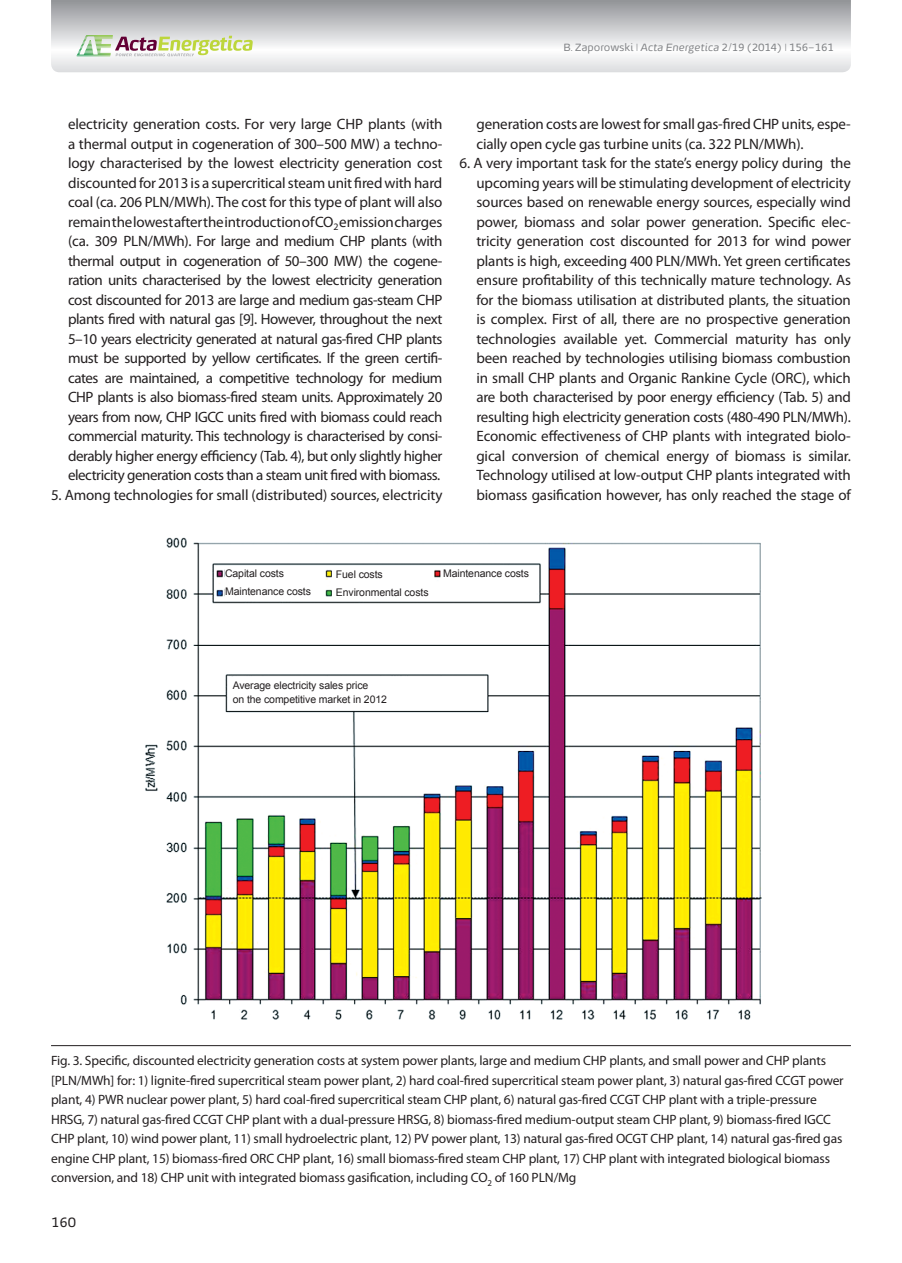
<style>
.page{position:relative;width:902px;height:1263px;background:#fff}
.page>*{position:absolute;margin:0;border:0;box-sizing:border-box;transform-origin:0 0}
.t1{font:15px/19.5px "Myriad Pro";letter-spacing:-.01em;color:#231f20;text-align:justify}
.t2{font:13.5px/19.5px "Myriad Pro";letter-spacing:-.01em;color:#231f20}
.t3{font:13.5px "Energa";color:#231f20}
.t4{font:10.5px/18px "Arial";letter-spacing:-.01em;color:#231f20}
.t5{font:10.5px "Energa";letter-spacing:-.01em;color:#808285}
.s1{font-style:italic}
</style>
<div class="page">
<svg style="left:51px;top:0;width:799px;height:72px"></svg>
<svg style="left:76px;top:35px;width:177px;height:21px"></svg>
<img style="left:145px;top:537px;width:617px;height:483px">
<hr style="left:51px;top:1045px;width:799px;height:1px;background:#231f20">
<div style="left:225px;top:566px;width:85px;height:33px;background:#fff"></div>
<div style="left:333px;top:570px;width:99px;height:29px;background:#fff"></div>
<div style="left:442px;top:568px;width:92px;height:30px;background:#fff"></div>
<div style="left:228px;top:677px;width:249px;height:30px;background:#fff"></div>
<p class="t5" style="left:563px;top:41px;width:272px">B. Zaporowski | <span class="s1">Acta Energetica</span> 2/19 (2014) | 156–161</p>
<p class="t1" style="left:68px;top:114px;width:376px">electricity generation costs. For very large CHP plants (with a thermal output in cogeneration of 300–500 MW) a techno&shy;logy characterised by the lowest electricity generation cost discounted for 2013 is a supercritical steam unit fired with hard coal (ca. 206 PLN/MWh). The cost for this type of plant will also remain the lowest after the introduction of CO<sub>2</sub> emission charges (ca. 309 PLN/MWh). For large and medium CHP plants (with thermal output in cogeneration of 50–300 MW) the cogene&shy;ration units characterised by the lowest electricity generation cost discounted for 2013 are large and medium gas-steam CHP plants fired with natural gas [9]. However, throughout the next 5–10 years electricity generated at natural gas-fired CHP plants must be supported by yellow certificates. If the green certifi&shy;cates are maintained, a competitive technology for medium CHP plants is also biomass-fired steam units. Approximately 20 years from now, CHP IGCC units fired with biomass could reach commercial maturity. This technology is characterised by consi&shy;derably higher energy efficiency (Tab. 4), but only slightly higher electricity generation costs than a steam unit fired with biomass.</p>
<p class="t1" style="left:51px;top:485px;width:393px">5. Among technologies for small (distributed) sources, electricity</p>
<p class="t1" style="left:476px;top:114px;width:376px">generation costs are lowest for small gas-fired CHP units, espe&shy;cially open cycle gas turbine units (ca. 322 PLN/MWh).</p>
<p class="t1" style="left:476px;top:153px;width:376px;text-indent:-17px">6. A very important task for the state’s energy policy during the upcoming years will be stimulating development of electricity sources based on renewable energy sources, especially wind power, biomass and solar power generation. Specific elec&shy;tricity generation cost discounted for 2013 for wind power plants is high, exceeding 400 PLN/MWh. Yet green certificates ensure profitability of this technically mature technology. As for the biomass utilisation at distributed plants, the situation is complex. First of all, there are no prospective generation technologies available yet. Commercial maturity has only been reached by technologies utilising biomass combustion in small CHP plants and Organic Rankine Cycle (ORC), which are both characterised by poor energy efficiency (Tab. 5) and resulting high electricity generation costs (480-490 PLN/MWh).<br>Economic effectiveness of CHP plants with integrated biolo&shy;gical conversion of chemical energy of biomass is similar.<br>Technology utilised at low-output CHP plants integrated with biomass gasification however, has only reached the stage of</p>
<p class="t4" style="left:225px;top:565px;width:87px">Capital costs<br>Maintenance costs</p>
<p class="t4" style="left:336px;top:566px;width:94px">Fuel costs<br>Environmental costs</p>
<p class="t4" style="left:443px;top:564px;width:87px">Maintenance costs</p>
<p class="t4" style="left:233px;top:679px;width:156px;line-height:13.5px">Average electricity sales price<br>on the competitive market in 2012</p>
<p class="t2" style="left:51px;top:1051px;width:794px">Fig. 3. Specific, discounted electricity generation costs at system power plants, large and medium CHP plants, and small power and CHP plants [PLN/MWh] for: 1) lignite-fired supercritical steam power plant, 2) hard coal-fired supercritical steam power plant, 3) natural gas-fired CCGT power plant, 4) PWR nuclear power plant, 5) hard coal-fired supercritical steam CHP plant, 6) natural gas-fired CCGT CHP plant with a triple-pressure HRSG, 7) natural gas-fired CCGT CHP plant with a dual-pressure HRSG, 8) biomass-fired medium-output steam CHP plant, 9) biomass-fired IGCC CHP plant, 10) wind power plant, 11) small hydroelectric plant, 12) PV power plant, 13) natural gas-fired OCGT CHP plant, 14) natural gas-fired gas engine CHP plant, 15) biomass-fired ORC CHP plant, 16) small biomass-fired steam CHP plant, 17) CHP plant with integrated biological biomass conversion, and 18) CHP unit with integrated biomass gasification, including CO<sub>2</sub> of 160 PLN/Mg</p>
<p class="t3" style="left:51px;top:1213px;width:26px">160</p>
</div>
